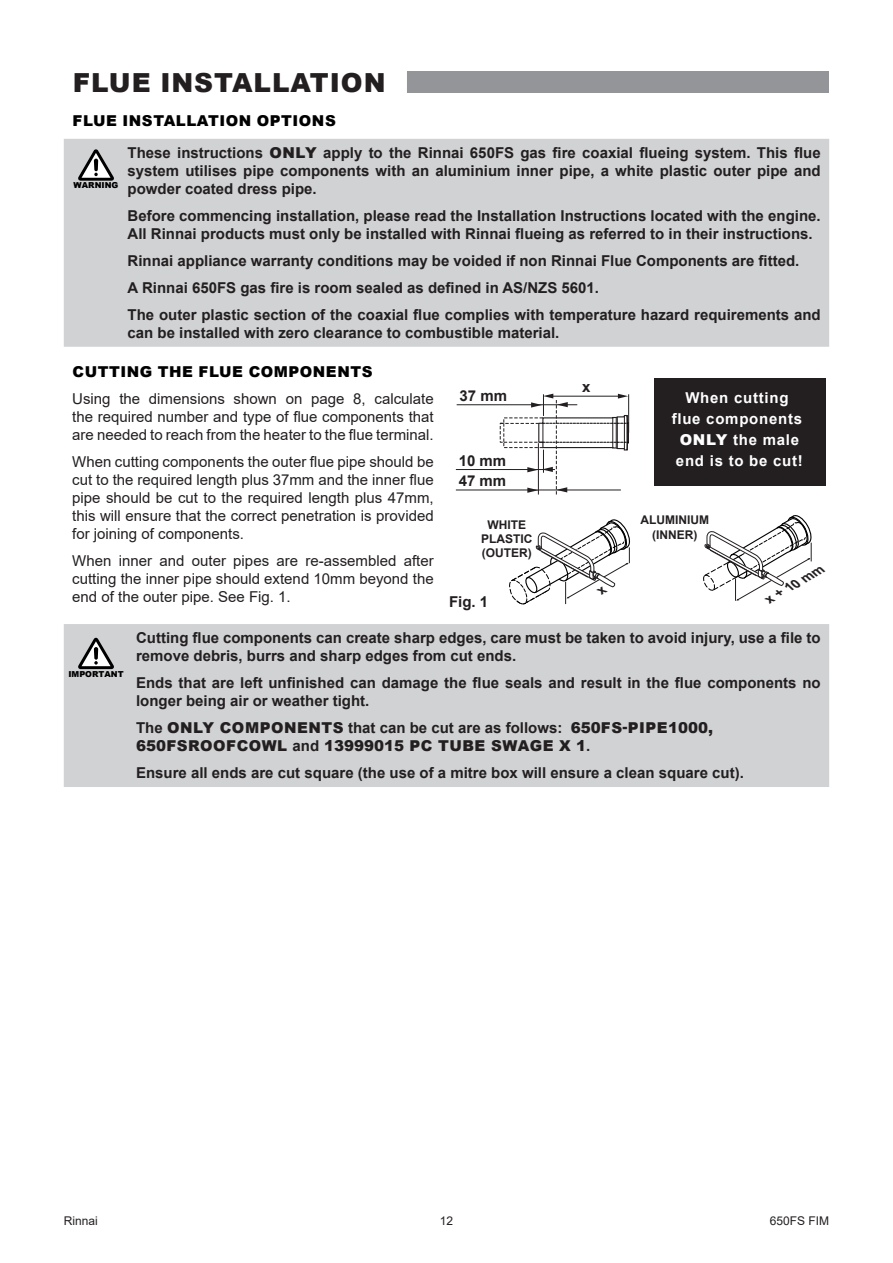
<style>
.page{position:relative;width:893px;height:1263px;background:#fff}
.page>*{position:absolute;margin:0;border:0;box-sizing:border-box;transform-origin:0 0}
.Chapter_title_IM{font:900 26.25px "Arial";letter-spacing:.035em;color:#231f20}
.Body_Note_Table_Bold{font:700 15px/18px "Arial";color:#231f20}
.Body{font:15px/18px "Arial";color:#231f20;text-align:justify}
.Body_Bold_safety{font:700 15px/18px "Arial";color:#231f20}
.Body_Bold_safety-2{font:900 15px/18px "Arial";letter-spacing:.035em;color:#231f20}
.t1{font:700 15px/21px "Arial";letter-spacing:.05em;color:#fff;text-align:center}
.Chapter_Title_2_IM{font:900 15px "Arial";letter-spacing:.035em;color:#000}
.t2{font:italic 700 12.9px "Arial";color:#231f20;scale:1.04 1}
.t3{font:700 12px/14.4px "Arial";color:#231f20;text-align:center}
.t4{font:12px "Arial";color:#231f20}
.t5{font:900 8.25px "Arial";color:#000}
.s1{font-weight:900}
.s2{font-weight:700}
</style>
<div class="page">
<div style="left:64px;top:139px;width:765px;height:208px;background:#d1d2d4"></div>
<svg style="left:78px;top:149px;width:36px;height:32px"></svg>
<svg style="left:94px;top:159px;width:4px;height:12px"></svg>
<div style="left:64px;top:624px;width:765px;height:163px;background:#d1d2d4"></div>
<svg style="left:703px;top:515px;width:109px;height:86px"></svg>
<hr style="left:456px;top:469px;width:99px;height:1px;background:#231f20">
<hr style="left:456px;top:490px;width:165px;height:1px;background:#231f20">
<hr style="left:457px;top:404px;width:120px;height:1px;background:#231f20">
<svg style="left:499px;top:394px;width:131px;height:100px"></svg>
<div style="left:655px;top:379px;width:171px;height:107px;background:#231f20"></div>
<svg style="left:78px;top:638px;width:36px;height:31px"></svg>
<svg style="left:94px;top:647px;width:4px;height:13px"></svg>
<div style="left:64px;top:71px;width:765px;height:21px;background:#939598"></div>
<div style="left:51px;top:64px;width:356px;height:36px;background:#fff"></div>
<svg style="left:509px;top:519px;width:121px;height:86px"></svg>
<p class="Chapter_title_IM" style="left:73px;top:63px;width:314px">FLUE INSTALLATION</p>
<p class="Chapter_Title_2_IM" style="left:73px;top:109px;width:265px">FLUE INSTALLATION OPTIONS</p>
<p class="Body_Note_Table_Bold" style="left:128px;top:144px;width:695px;text-align:justify">These instructions <span class="s1">ONLY</span> apply to the Rinnai 650FS gas fire coaxial flueing system. This flue system utilises pipe components with an aluminium inner pipe, a white plastic outer pipe and powder coated dress pipe.</p>
<p class="Body_Note_Table_Bold" style="left:128px;top:207px;width:695px">Before commencing installation, please read the Installation Instructions located with the engine.<br>All Rinnai products must only be installed with Rinnai flueing as referred to in their instructions.</p>
<p class="Body_Note_Table_Bold" style="left:128px;top:252px;width:673px">Rinnai appliance warranty conditions may be voided if non Rinnai Flue Components are fitted.</p>
<p class="Body_Note_Table_Bold" style="left:128px;top:279px;width:473px">A Rinnai 650FS gas fire is room sealed as defined in AS/NZS 5601.</p>
<p class="Body_Note_Table_Bold" style="left:128px;top:306px;width:695px">The outer plastic section of the coaxial flue complies with temperature hazard requirements and can be installed with zero clearance to combustible material.</p>
<p class="Chapter_Title_2_IM" style="left:73px;top:360px;width:301px">CUTTING THE FLUE COMPONENTS</p>
<p class="Body" style="left:72px;top:389px;width:363px">Using the dimensions shown on page 8, calculate the required number and type of flue components that are needed to reach from the heater to the flue terminal.</p>
<p class="Body" style="left:72px;top:452px;width:363px">When cutting components the outer flue pipe should be cut to the required length plus 37mm and the inner flue pipe should be cut to the required length plus 47mm, this will ensure that the correct penetration is provided for joining of components.</p>
<p class="Body" style="left:72px;top:551px;width:363px">When inner and outer pipes are re-assembled after cutting the inner pipe should extend 10mm beyond the end of the outer pipe. See Fig. 1.</p>
<p class="Body_Bold_safety" style="left:136px;top:629px;width:686px">Cutting flue components can create sharp edges, care must be taken to avoid injury, use a file to remove debris, burrs and sharp edges from cut ends.</p>
<p class="Body_Bold_safety" style="left:136px;top:674px;width:686px">Ends that are left unfinished can damage the flue seals and result in the flue components no longer being air or weather tight.</p>
<p class="Body_Bold_safety-2" style="left:136px;top:719px;width:578px"><span class="s2">The</span> ONLY COMPONENTS <span class="s2">that can be cut are as follows:</span> 650FS-PIPE1000,<br>650FSROOFCOWL <span class="s2">and</span> 13999015 PC TUBE SWAGE X 1<span class="s2">.</span></p>
<p class="Body_Bold_safety" style="left:136px;top:764px;width:609px">Ensure all ends are cut square (the use of a mitre box will ensure a clean square cut).</p>
<p class="t5" style="left:74px;top:179px;width:46px">WARNING</p>
<p class="Body_Note_Table_Bold" style="left:582px;top:377px;width:10px">x</p>
<p class="Body_Note_Table_Bold" style="left:460px;top:387px;width:49px">37 mm</p>
<p class="t1" style="left:672px;top:387px;width:133px">When cutting flue components<br><span class="s1">ONLY</span> the male end is to be cut!</p>
<p class="Body_Note_Table_Bold" style="left:459px;top:451px;width:49px">10 mm</p>
<p class="Body_Note_Table_Bold" style="left:459px;top:472px;width:49px">47 mm</p>
<p class="t3" style="left:481px;top:517px;width:53px">WHITE<br>PLASTIC (OUTER)</p>
<p class="t3" style="left:640px;top:513px;width:70px">ALUMINIUM (INNER)</p>
<p class="t2" style="left:763px;top:592px;width:65px;rotate:-30deg">x + 10 mm</p>
<p class="Body_Note_Table_Bold" style="left:449px;top:593px;width:41px">Fig. 1</p>
<p class="t5" style="left:68px;top:668px;width:57px">IMPORTANT</p>
<p class="t4" style="left:64px;top:1212px;width:36px">Rinnai</p>
<p class="t4" style="left:440px;top:1212px;width:15px">12</p>
<p class="t4" style="left:770px;top:1212px;width:61px">650FS FIM</p>
</div>
